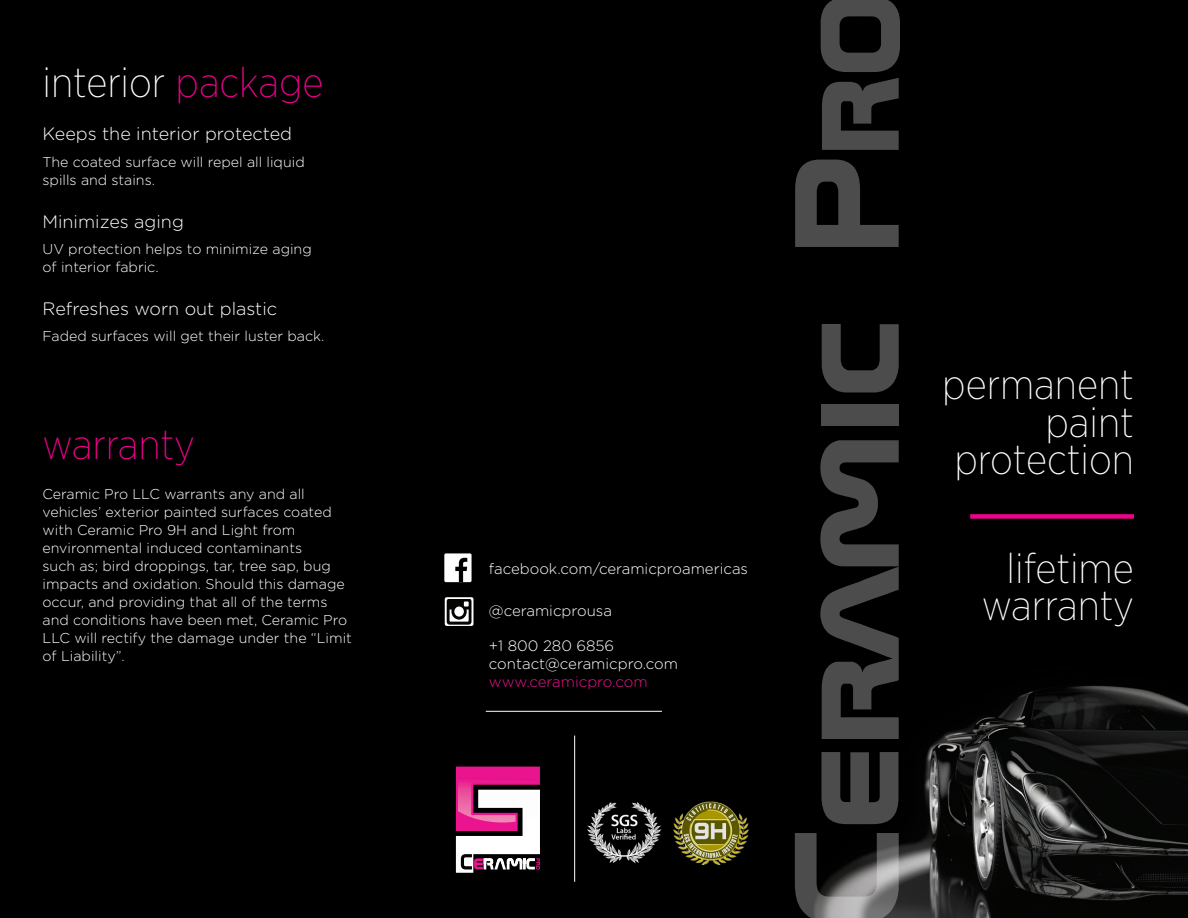
<style>
.page{position:relative;width:1188px;height:918px;background:#000}
.page>*{position:absolute;margin:0;border:0;box-sizing:border-box;transform-origin:0 0}
.t1{font:200 42px/37.5px "Gotham Narrow";color:#fff;text-align:right}
.t2{font:200 42px "Gotham Narrow";color:#ed028c}
.t3{font:300 18px "Gotham Rounded";color:#fff}
.t4{font:300 15px "Gotham Rounded";color:#fff}
.t5{font:300 15px "Gotham Rounded";color:#ea148f}
.t6{font:300 14.25px/18px "Gotham Rounded";color:#fff}
.s1{color:#ed028c}
</style>
<div class="page">
<img style="left:794px;top:685px;width:394px;height:233px">
<svg style="left:821px;top:752px;width:77px;height:72px"></svg>
<svg style="left:820px;top:440px;width:79px;height:299px"></svg>
<svg style="left:795px;top:833px;width:104px;height:85px"></svg>
<svg style="left:822px;top:324px;width:77px;height:68px"></svg>
<div style="left:822px;top:404px;width:77px;height:22px;background:#4c4c4c"></div>
<svg style="left:795px;top:160px;width:104px;height:87px"></svg>
<svg style="left:822px;top:78px;width:77px;height:72px"></svg>
<svg style="left:821px;top:0;width:79px;height:72px"></svg>
<div style="left:970px;top:514px;width:164px;height:5px;background:#ed028c"></div>
<svg style="left:456px;top:767px;width:84px;height:106px"></svg>
<img style="left:587px;top:802px;width:75px;height:62px">
<hr style="left:574px;top:736px;width:1px;height:146px;background:#fff">
<div style="left:444px;top:553px;width:28px;height:29px;background:#fff;border-radius:2px"></div>
<svg style="left:455px;top:558px;width:12px;height:24px"></svg>
<svg style="left:445px;top:597px;width:28px;height:29px"></svg>
<svg style="left:447px;top:599px;width:25px;height:25px"></svg>
<hr style="left:486px;top:711px;width:176px;height:1px;background:#fff">
<img style="left:673px;top:801px;width:75px;height:64px">
<p class="t1" style="left:43px;top:63px;width:283px">interior <span class="s1">package</span></p>
<p class="t3" style="left:43px;top:122px;width:251px">Keeps the interior protected</p>
<p class="t6" style="left:43px;top:152px;width:264px">The coated surface will repel all liquid spills and stains.</p>
<p class="t3" style="left:43px;top:209px;width:143px">Minimizes aging</p>
<p class="t6" style="left:43px;top:239px;width:271px">UV protection helps to minimize aging of interior fabric.</p>
<p class="t3" style="left:43px;top:297px;width:236px">Refreshes worn out plastic</p>
<p class="t6" style="left:43px;top:326px;width:283px">Faded surfaces will get their luster back.</p>
<p class="t2" style="left:43px;top:419px;width:154px">warranty</p>
<p class="t6" style="left:43px;top:484px;width:311px">Ceramic Pro LLC warrants any and all vehicles’ exterior painted surfaces coated with Ceramic Pro 9H and Light from environmental induced contaminants<br>such as; bird droppings, tar, tree sap, bug impacts and oxidation. Should this damage occur, and providing that all of the terms and conditions have been met, Ceramic Pro LLC will rectify the damage under the “Limit of Liability”.</p>
<p class="t4" style="left:489px;top:559px;width:261px">facebook.com/ceramicproamericas</p>
<p class="t4" style="left:489px;top:601px;width:124px">@ceramicprousa</p>
<p class="t4" style="left:489px;top:636px;width:127px">+1 800 280 6856</p>
<p class="t4" style="left:489px;top:654px;width:191px">contact@ceramicpro.com</p>
<p class="t5" style="left:489px;top:672px;width:160px">www.ceramicpro.com</p>
<p class="t1" style="left:942px;top:365px;width:193px">permanent paint protection</p>
<p class="t1" style="left:982px;top:548px;width:154px;text-align:center">lifetime warranty</p>
</div>
